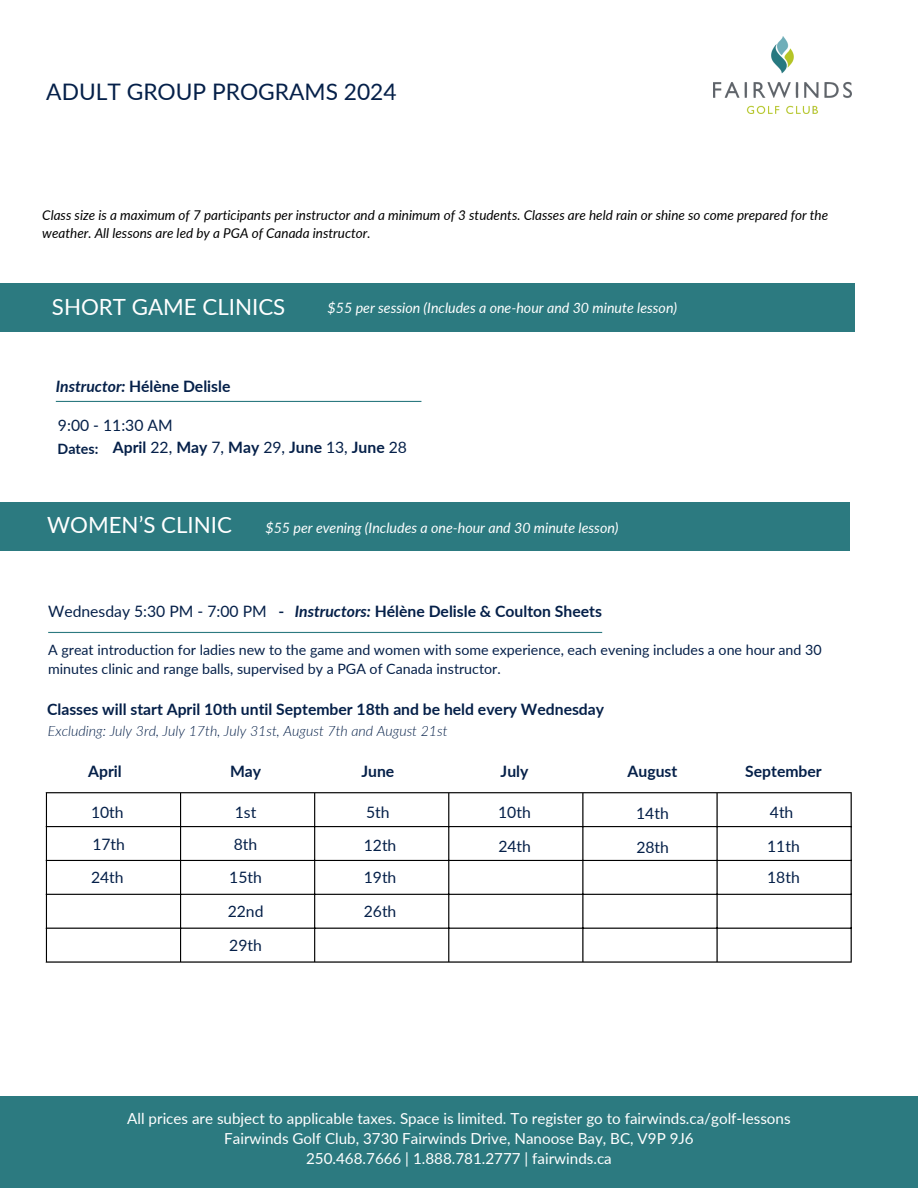
<style>
.page{position:relative;width:918px;height:1188px;background:#fff}
.page>*{position:absolute;margin:0;border:0;box-sizing:border-box;transform-origin:0 0}
.t1{font:22.8px "Lato";color:#052049}
.t2{font:22.35px "Lato";color:#fff}
.t3{font:700 15.75px "Lato";color:#052049}
.t4{font:15.75px "Lato";color:#052049}
.t5{font:15.15px/20.2px "Lato";color:#fff;text-align:center}
.t6{font:14.25px/19.2px "Lato";color:#052049}
.t7{font:italic 14.25px "Lato";color:#fff}
.t8{font:italic 300 14.25px "Lato";color:#052049}
.t9{font:700 14.25px "Lato";color:#052049}
.t10{font:italic 13.5px/18px "Lato";color:#000}
.s1{font-style:italic}
.s2{font-weight:400}
</style>
<div class="page">
<div style="left:0;top:1096px;width:918px;height:92px;background:#2c7a80"></div>
<div style="left:0;top:283px;width:855px;height:49px;background:#2c7a80"></div>
<hr style="left:56px;top:401px;width:365px;height:1px;background:#2c7a80">
<div style="left:0;top:502px;width:850px;height:49px;background:#2c7a80"></div>
<hr style="left:46px;top:793px;width:1px;height:168px;background:#000">
<hr style="left:180px;top:793px;width:1px;height:168px;background:#000">
<hr style="left:314px;top:793px;width:1px;height:168px;background:#000">
<hr style="left:448px;top:793px;width:1px;height:168px;background:#000">
<hr style="left:582px;top:793px;width:1px;height:168px;background:#000">
<hr style="left:716px;top:793px;width:2px;height:168px;background:#000">
<hr style="left:851px;top:793px;width:1px;height:168px;background:#000">
<hr style="left:46px;top:792px;width:806px;height:1px;background:#000">
<hr style="left:46px;top:826px;width:806px;height:1px;background:#000">
<hr style="left:46px;top:860px;width:806px;height:1px;background:#000">
<hr style="left:46px;top:894px;width:806px;height:1px;background:#000">
<hr style="left:46px;top:928px;width:806px;height:1px;background:#000">
<hr style="left:46px;top:961px;width:806px;height:2px;background:#000">
<hr style="left:48px;top:632px;width:554px;height:1px;background:#2c7a80">
<img style="left:713px;top:37px;width:139px;height:76px">
<h4 class="t1" style="left:46px;top:77px;width:352px">ADULT GROUP PROGRAMS 2024</h4>
<h4 class="t10" style="left:42px;top:206px;width:787px">Class size is a maximum of 7 participants per instructor and a minimum of 3 students. Classes are held rain or shine so come prepared for the weather. All lessons are led by a PGA of Canada instructor.</h4>
<p class="t2" style="left:52px;top:293px;width:235px">SHORT GAME CLINICS</p>
<p class="t7" style="left:328px;top:298px;width:351px">$55 per session (Includes a one-hour and 30 minute lesson)</p>
<h1 class="t3" style="left:56px;top:377px;width:176px"><span class="s1">Instructor:</span> Hélène Delisle</h1>
<h4 class="t4" style="left:58px;top:415px;width:116px">9:00 - 11:30 AM</h4>
<h4 class="t9" style="left:58px;top:440px;width:42px">Dates:</h4>
<h3 class="t3" style="left:113px;top:438px;width:296px">April <span class="s2">22,</span> May <span class="s2">7,</span> May <span class="s2">29,</span> June <span class="s2">13,</span> June <span class="s2">28</span></h3>
<h2 class="t2" style="left:47px;top:511px;width:186px">WOMEN’S CLINIC</h2>
<h4 class="t7" style="left:265px;top:519px;width:355px">$55 per evening (Includes a one-hour and 30 minute lesson)</h4>
<h4 class="t3" style="left:278px;top:601px;width:7px">-</h4>
<h4 class="t3" style="left:295px;top:601px;width:309px"><span class="s1">Instructors:</span> Hélène Delisle &amp; Coulton Sheets</h4>
<h4 class="t4" style="left:48px;top:601px;width:220px">Wednesday 5:30 PM - 7:00 PM</h4>
<h4 class="t6" style="left:48px;top:640px;width:775px">A great introduction for ladies new to the game and women with some experience, each evening includes a one hour and 30 minutes clinic and range balls, supervised by a PGA of Canada instructor.</h4>
<h4 class="t3" style="left:47px;top:700px;width:559px">Classes will start April 10th until September 18th and be held every Wednesday</h4>
<h4 class="t8" style="left:48px;top:722px;width:401px">Excluding: July 3rd, July 17th, July 31st, August 7th and August 21st</h4>
<h3 class="t3" style="left:88px;top:761px;width:35px">April</h3>
<h1 class="t4" style="left:91px;top:802px;width:34px">10th</h1>
<h3 class="t4" style="left:92px;top:834px;width:34px">17th</h3>
<h4 class="t4" style="left:91px;top:868px;width:34px">24th</h4>
<h4 class="t3" style="left:230px;top:761px;width:33px">May</h4>
<h4 class="t3" style="left:361px;top:761px;width:34px">June</h4>
<p class="t3" style="left:501px;top:761px;width:29px">July</p>
<h3 class="t3" style="left:628px;top:761px;width:51px">August</h3>
<h4 class="t3" style="left:745px;top:761px;width:78px">September</h4>
<h4 class="t4" style="left:235px;top:802px;width:23px">1st</h4>
<h3 class="t4" style="left:234px;top:834px;width:25px">8th</h3>
<h3 class="t4" style="left:229px;top:868px;width:34px">15th</h3>
<h4 class="t4" style="left:228px;top:902px;width:37px">22nd</h4>
<h4 class="t4" style="left:229px;top:936px;width:34px">29th</h4>
<h3 class="t4" style="left:366px;top:802px;width:25px">5th</h3>
<h3 class="t4" style="left:364px;top:835px;width:34px">12th</h3>
<h3 class="t4" style="left:364px;top:868px;width:34px">19th</h3>
<h4 class="t4" style="left:364px;top:902px;width:34px">26th</h4>
<h3 class="t4" style="left:498px;top:802px;width:34px">10th</h3>
<h4 class="t4" style="left:498px;top:836px;width:34px">24th</h4>
<h4 class="t4" style="left:636px;top:803px;width:34px">14th</h4>
<h4 class="t4" style="left:636px;top:837px;width:34px">28th</h4>
<h4 class="t4" style="left:770px;top:802px;width:25px">4th</h4>
<h4 class="t4" style="left:767px;top:836px;width:34px">11th</h4>
<h4 class="t4" style="left:767px;top:868px;width:34px">18th</h4>
<h1 class="t5" style="left:127px;top:1108px;width:665px">All prices are subject to applicable taxes. Space is limited. To register go to fairwinds.ca/golf-lessons<br>Fairwinds Golf Club, 3730 Fairwinds Drive, Nanoose Bay, BC, V9P 9J6<br>250.468.7666 | 1.888.781.2777 | fairwinds.ca</h1>
</div>
